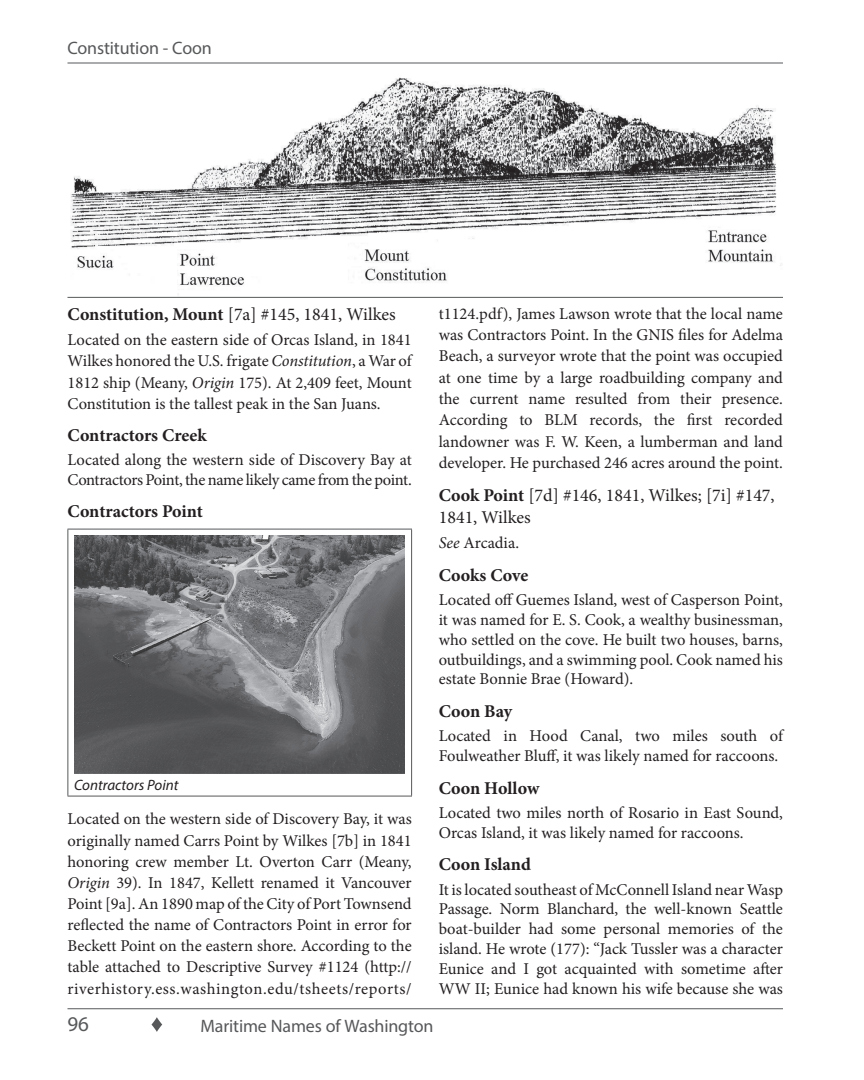
<style>
.page{position:relative;width:864px;height:1080px;background:#fff}
.page>*{position:absolute;margin:0;border:0;box-sizing:border-box;transform-origin:0 0}
.t1{font:21px "Myriad Pro";color:#57585a}
.t2{font:18px/21.9px "Minion Pro";color:#231f20}
.t3{font:700 18px "Minion Pro";color:#231f20}
.t4{font:18px "Myriad Pro";letter-spacing:-.01em;color:#57585a}
.t5{font:16.5px/21.1px "Minion Pro";color:#231f20;text-align:justify}
.t6{font:italic 15px "Myriad Pro";color:#231f20}
.s1{font-weight:700}
.s2{font-style:italic}
</style>
<div class="page">
<hr style="left:68px;top:1008px;width:715px;height:1px;background:#57585a">
<svg style="left:152px;top:1017px;width:10px;height:15px"></svg>
<hr style="left:68px;top:63px;width:715px;height:1px;background:#57585a">
<hr style="left:68px;top:529px;width:344px;height:1px;background:#57585a">
<hr style="left:68px;top:529px;width:1px;height:267px;background:#57585a">
<hr style="left:411px;top:529px;width:1px;height:267px;background:#57585a">
<hr style="left:68px;top:796px;width:344px;height:1px;background:#57585a">
<img style="left:74px;top:535px;width:330px;height:238px">
<img style="left:68px;top:77px;width:715px;height:220px">
<hr style="left:68px;top:297px;width:715px;height:1px;background:#57585a">
<p class="t4" style="left:68px;top:37px;width:146px">Constitution - Coon</p>
<p class="t2" style="left:68px;top:303px;width:330px"><span class="s1">Constitution, Mount</span> [7a] #145, 1841, Wilkes</p>
<p class="t5" style="left:67px;top:330px;width:346px">Located on the eastern side of Orcas Island, in 1841<br>Wilkes honored the U.S. frigate <span class="s2">Constitution</span>, a War of 1812 ship (Meany, <span class="s2">Origin</span> 175). At 2,409 feet, Mount Constitution is the tallest peak in the San Juans.</p>
<p class="t3" style="left:68px;top:423px;width:141px">Contractors Creek</p>
<p class="t5" style="left:68px;top:450px;width:346px;line-height:19.6px">Located along the western side of Discovery Bay at<br>Contractors Point, the name likely came from the point.</p>
<p class="t3" style="left:68px;top:499px;width:137px">Contractors Point</p>
<p class="t6" style="left:74px;top:776px;width:106px">Contractors Point</p>
<p class="t5" style="left:68px;top:809px;width:346px">Located on the western side of Discovery Bay, it was originally named Carrs Point by Wilkes [7b] in 1841 honoring crew member Lt. Overton Carr (Meany, <span class="s2">Origin</span> 39). In 1847, Kellett renamed it Vancouver Point [9a]. An 1890 map of the City of Port Townsend reflected the name of Contractors Point in error for Beckett Point on the eastern shore. According to the table attached to Descriptive Survey #1124 (http:// riverhistory.ess.washington.edu/tsheets/reports/</p>
<p class="t5" style="left:439px;top:303px;width:346px">t1124.pdf), James Lawson wrote that the local name was Contractors Point. In the GNIS files for Adelma Beach, a surveyor wrote that the point was occupied at one time by a large roadbuilding company and the current name resulted from their presence.<br>According to BLM records, the first recorded landowner was F. W. Keen, a lumberman and land developer. He purchased 246 acres around the point.</p>
<p class="t2" style="left:439px;top:484px;width:337px"><span class="s1">Cook Point</span> [7d] #146, 1841, Wilkes; [7i] #147,<br>1841, Wilkes</p>
<p class="t5" style="left:439px;top:532px;width:82px"><span class="s2">See</span> Arcadia.</p>
<p class="t3" style="left:439px;top:562px;width:91px">Cooks Cove</p>
<p class="t5" style="left:439px;top:590px;width:346px;line-height:19.8px">Located off Guemes Island, west of Casperson Point, it was named for E. S. Cook, a wealthy businessman, who settled on the cove. He built two houses, barns, outbuildings, and a swimming pool. Cook named his estate Bonnie Brae (Howard).</p>
<p class="t3" style="left:439px;top:699px;width:75px">Coon Bay</p>
<p class="t5" style="left:439px;top:726px;width:346px;line-height:19.8px">Located in Hood Canal, two miles south of<br>Foulweather Bluff, it was likely named for raccoons.</p>
<p class="t3" style="left:439px;top:775px;width:102px">Coon Hollow</p>
<p class="t5" style="left:439px;top:803px;width:346px;line-height:19.8px">Located two miles north of Rosario in East Sound,<br>Orcas Island, it was likely named for raccoons.</p>
<p class="t3" style="left:439px;top:852px;width:94px">Coon Island</p>
<p class="t5" style="left:439px;top:879px;width:346px;line-height:19.8px">It is located southeast of McConnell Island near Wasp Passage. Norm Blanchard, the well-known Seattle boat-builder had some personal memories of the island. He wrote (177): “Jack Tussler was a character Eunice and I got acquainted with sometime after WW II; Eunice had known his wife because she was</p>
<p class="t1" style="left:68px;top:1011px;width:23px">96</p>
<p class="t4" style="left:201px;top:1014px;width:235px">Maritime Names of Washington</p>
</div>
